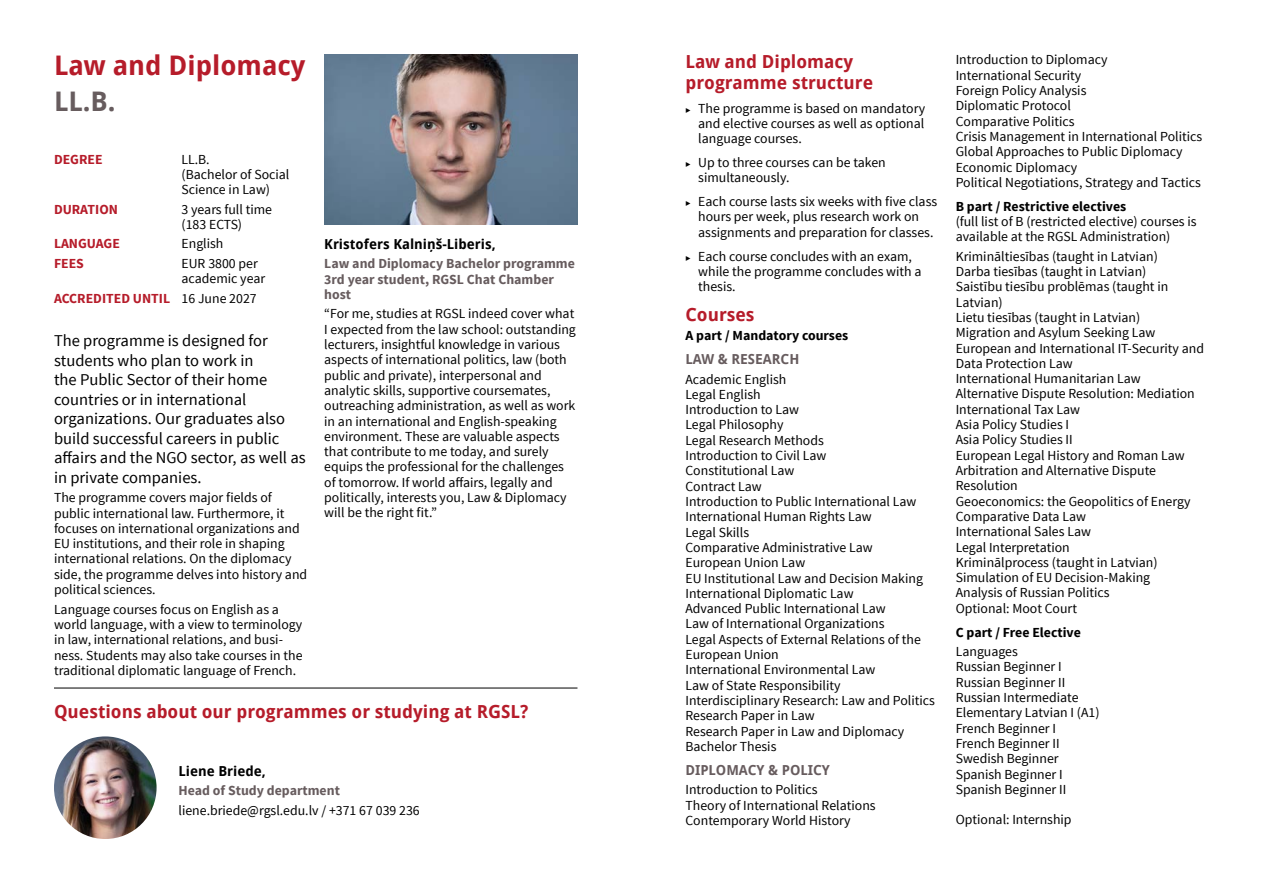
<style>
.page{position:relative;width:1263px;height:893px;background:#fff}
.page>*{position:absolute;margin:0;border:0;box-sizing:border-box;transform-origin:0 0}
.t1{font:700 27px "Droid Sans";color:#b61c2a}
.t2{font:700 27px "Droid Sans";color:#675c5e}
.t3{font:700 18px/21px "Droid Sans";color:#b61c2a}
.t4{font:16.5px/19.5px "Source Sans Pro";color:#000}
.t5{font:13.8px/15.3px "Source Sans Pro";color:#000}
.t6{font:700 13.8px/15.3px "Source Sans Pro";color:#675c5e}
.t7{font:700 13.8px "Source Sans Pro";color:#000}
.t8{font:700 13.8px "Source Sans Pro";color:#b61c2a}
.t9{font:700 13.8px "Droid Sans";color:#000}
.t10{font:700 13.8px "Droid Sans";color:#675c5e}
.s1{font-weight:400;color:#000}
.s2{font-size:9px}
</style>
<div class="page">
<img style="left:324px;top:54px;width:253px;height:170px">
<hr style="left:54px;top:688px;width:523px;height:1px;background:#000">
<img style="left:54px;top:736px;width:103px;height:103px;border-radius:51px">
<h1 class="t1" style="left:54px;top:46px;width:253px">Law and Diplomacy</h1>
<h1 class="t2" style="left:54px;top:82px;width:63px">LL.B.</h1>
<p class="t8" style="left:54px;top:150px;width:50px">DEGREE</p>
<p class="t5" style="left:182px;top:151px;width:109px">LL.B.<br>(Bachelor of Social<br>Science in Law)</p>
<p class="t8" style="left:54px;top:200px;width:65px">DURATION</p>
<p class="t5" style="left:182px;top:202px;width:92px">3 years full time (183 ECTS)</p>
<p class="t8" style="left:54px;top:235px;width:67px">LANGUAGE</p>
<p class="t5" style="left:182px;top:236px;width:43px">English</p>
<p class="t8" style="left:54px;top:255px;width:31px">FEES</p>
<p class="t5" style="left:182px;top:256px;width:85px">EUR 3800 per academic year</p>
<p class="t8" style="left:54px;top:289px;width:204px">ACCREDITED UNTIL <span class="s1">16 June 2027</span></p>
<p class="t4" style="left:54px;top:331px;width:253px">The programme is designed for students who plan to work in<br>the Public Sector of their home countries or in international organizations. Our graduates also build successful careers in public affairs and the NGO sector, as well as in private companies.</p>
<p class="t5" style="left:54px;top:490px;width:255px">The programme covers major fields of public international law. Furthermore, it focuses on international organizations and EU institutions, and their role in shaping international relations. On the diplomacy side, the programme delves into history and political sciences.</p>
<p class="t5" style="left:54px;top:602px;width:250px">Language courses focus on English as a world language, with a view to terminology in law, international relations, and busi&shy;ness. Students may also take courses in the traditional diplomatic language of French.</p>
<p class="t9" style="left:324px;top:234px;width:173px">Kristofers Kalniņš-Liberis,</p>
<p class="t6" style="left:324px;top:256px;width:252px">Law and Diplomacy Bachelor programme<br>3rd year student, RGSL Chat Chamber host</p>
<p class="t5" style="left:324px;top:306px;width:253px">“For me, studies at RGSL indeed cover what I expected from the law school: outstanding lecturers, insightful knowledge in various aspects of international politics, law (both public and private), interpersonal and analytic skills, supportive coursemates, outreaching administration, as well as work in an international and English-speaking environment. These are valuable aspects that contribute to me today, and surely equips the professional for the challenges of tomorrow. If world affairs, legally and politically, interests you, Law &amp; Diplomacy will be the right fit.”</p>
<h2 class="t3" style="left:54px;top:701px;width:476px">Questions about our programmes or studying at RGSL?</h2>
<p class="t9" style="left:179px;top:761px;width:89px">Liene Briede,</p>
<p class="t6" style="left:179px;top:783px;width:163px">Head of Study department</p>
<p class="t5" style="left:179px;top:803px;width:243px">liene.briede@rgsl.edu.lv / +371 67 039 236</p>
<h2 class="t3" style="left:685px;top:50px;width:189px">Law and Diplomacy programme structure</h2>
<p class="t5" style="left:698px;top:101px;width:228px;text-align:justify;text-indent:-13px"><span class="s2">▶</span> The programme is based on mandatory and elective courses as well as optional language courses.</p>
<p class="t5" style="left:698px;top:155px;width:189px;text-indent:-13px"><span class="s2">▶</span> Up to three courses can be taken simultaneously.</p>
<p class="t5" style="left:698px;top:194px;width:240px;text-indent:-13px"><span class="s2">▶</span> Each course lasts six weeks with five class hours per week, plus research work on assignments and preparation for classes.</p>
<p class="t5" style="left:698px;top:248px;width:225px;text-indent:-13px"><span class="s2">▶</span> Each course concludes with an exam, while the programme concludes with a thesis.</p>
<h2 class="t3" style="left:685px;top:303px;width:71px">Courses</h2>
<p class="t7" style="left:685px;top:327px;width:164px">A part / Mandatory courses</p>
<p class="t10" style="left:685px;top:349px;width:115px">LAW &amp; RESEARCH</p>
<p class="t5" style="left:685px;top:372px;width:251px">Academic English<br>Legal English<br>Introduction to Law<br>Legal Philosophy<br>Legal Research Methods<br>Introduction to Civil Law<br>Constitutional Law<br>Contract Law<br>Introduction to Public International Law<br>International Human Rights Law<br>Legal Skills<br>Comparative Administrative Law<br>European Union Law<br>EU Institutional Law and Decision Making<br>International Diplomatic Law<br>Advanced Public International Law<br>Law of International Organizations<br>Legal Aspects of External Relations of the<br>European Union<br>International Environmental Law<br>Law of State Responsibility<br>Interdisciplinary Research: Law and Politics<br>Research Paper in Law<br>Research Paper in Law and Diplomacy<br>Bachelor Thesis</p>
<p class="t10" style="left:685px;top:760px;width:146px">DIPLOMACY &amp; POLICY</p>
<p class="t5" style="left:685px;top:782px;width:192px">Introduction to Politics<br>Theory of International Relations<br>Contemporary World History</p>
<p class="t5" style="left:956px;top:52px;width:248px">Introduction to Diplomacy<br>International Security<br>Foreign Policy Analysis<br>Diplomatic Protocol<br>Comparative Politics<br>Crisis Management in International Politics<br>Global Approaches to Public Diplomacy<br>Economic Diplomacy<br>Political Negotiations, Strategy and Tactics</p>
<p class="t7" style="left:956px;top:197px;width:172px">B part / Restrictive electives</p>
<p class="t5" style="left:956px;top:214px;width:242px">(full list of B (restricted elective) courses is available at the RGSL Administration)</p>
<p class="t5" style="left:956px;top:249px;width:250px">Krimināltiesības (taught in Latvian)<br>Darba tiesības (taught in Latvian)<br>Saistību tiesību problēmas (taught in<br>Latvian)<br>Lietu tiesības (taught in Latvian)<br>Migration and Asylum Seeking Law<br>European and International IT-Security and<br>Data Protection Law<br>International Humanitarian Law<br>Alternative Dispute Resolution: Mediation<br>International Tax Law<br>Asia Policy Studies I<br>Asia Policy Studies II<br>European Legal History and Roman Law<br>Arbitration and Alternative Dispute<br>Resolution<br>Geoeconomics: the Geopolitics of Energy<br>Comparative Data Law<br>International Sales Law<br>Legal Interpretation<br>Kriminālprocess (taught in Latvian)<br>Simulation of EU Decision-Making<br>Analysis of Russian Politics<br>Optional: Moot Court</p>
<p class="t7" style="left:956px;top:623px;width:127px">C part / Free Elective</p>
<p class="t5" style="left:956px;top:644px;width:145px">Languages<br>Russian Beginner I<br>Russian Beginner II<br>Russian Intermediate<br>Elementary Latvian I (A1)<br>French Beginner I<br>French Beginner II<br>Swedish Beginner<br>Spanish Beginner I<br>Spanish Beginner II</p>
<p class="t5" style="left:956px;top:812px;width:117px">Optional: Internship</p>
</div>
